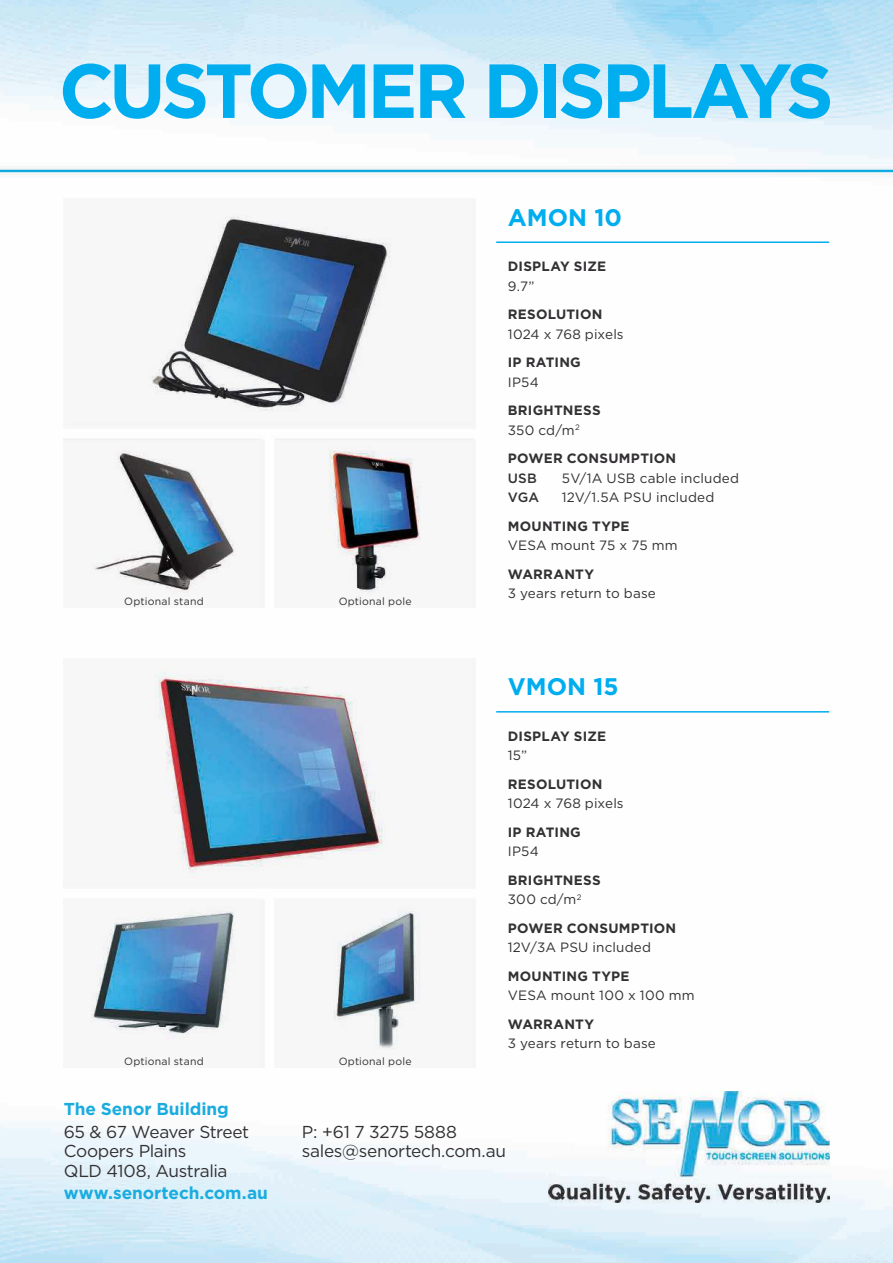
<style>
.page{position:relative;width:893px;height:1263px;background:#fff}
.page>*{position:absolute;margin:0;border:0;box-sizing:border-box;transform-origin:0 0}
.t1{font:700 76.5px "Gotham";letter-spacing:-.06em;color:#00adef}
.t2{font:700 24px "Gotham";color:#00adef}
.t3{font:17.25px/19.5px "Gotham";letter-spacing:-.02em;color:#323032}
.t4{font:700 17.25px "Gotham";letter-spacing:-.005em;color:#1aacdf}
.t5{font:13.5px "Gotham";letter-spacing:.01em;color:#323032}
.t6{font:700 13.5px/19.5px "Gotham";letter-spacing:.02em;color:#323032}
.t7{font:500 13.5px "Gotham";letter-spacing:.01em;color:#323032}
.t8{font:10.5px "Gotham";letter-spacing:.02em;color:#323032}
.s1{font-weight:400}
</style>
<div class="page">
<img style="left:0;top:0;width:893px;height:1263px">
<hr style="left:496px;top:241px;width:333px;height:2px;background:#00adef">
<hr style="left:496px;top:711px;width:333px;height:1px;background:#00adef">
<img style="left:63px;top:199px;width:413px;height:409px">
<img style="left:63px;top:658px;width:413px;height:409px">
<img style="left:549px;top:1091px;width:281px;height:111px">
<h1 class="t1" style="left:59px;top:57px;width:776px">CUSTOMER DISPLAYS</h1>
<p class="t8" style="left:124px;top:597px;width:81px">Optional stand</p>
<p class="t8" style="left:339px;top:596px;width:74px">Optional pole</p>
<h2 class="t2" style="left:508px;top:206px;width:116px">AMON 10</h2>
<p class="t6" style="left:508px;top:257px;width:100px">DISPLAY SIZE</p>
<p class="t5" style="left:508px;top:280px;width:28px">9.7”</p>
<p class="t6" style="left:508px;top:305px;width:96px">RESOLUTION</p>
<p class="t5" style="left:508px;top:328px;width:117px">1024 x 768 pixels</p>
<p class="t6" style="left:508px;top:353px;width:74px">IP RATING</p>
<p class="t5" style="left:508px;top:376px;width:33px">IP54</p>
<p class="t6" style="left:508px;top:401px;width:94px">BRIGHTNESS<br><span class="s1">350 cd/m</span><sup>2</sup></p>
<p class="t6" style="left:508px;top:449px;width:170px">POWER CONSUMPTION</p>
<p class="t7" style="left:508px;top:472px;width:31px">USB</p>
<p class="t5" style="left:562px;top:472px;width:179px">5V/1A USB cable included</p>
<p class="t7" style="left:508px;top:491px;width:33px">VGA</p>
<p class="t5" style="left:562px;top:491px;width:154px">12V/1.5A PSU included</p>
<p class="t6" style="left:508px;top:517px;width:123px">MOUNTING TYPE</p>
<p class="t5" style="left:508px;top:539px;width:171px">VESA mount 75 x 75 mm</p>
<p class="t6" style="left:508px;top:565px;width:88px">WARRANTY</p>
<p class="t5" style="left:508px;top:587px;width:150px">3 years return to base</p>
<h2 class="t2" style="left:508px;top:676px;width:112px">VMON 15</h2>
<p class="t6" style="left:508px;top:727px;width:100px">DISPLAY SIZE</p>
<p class="t5" style="left:508px;top:749px;width:21px">15”</p>
<p class="t6" style="left:508px;top:775px;width:96px">RESOLUTION</p>
<p class="t5" style="left:508px;top:797px;width:117px">1024 x 768 pixels</p>
<p class="t6" style="left:508px;top:823px;width:74px">IP RATING</p>
<p class="t5" style="left:508px;top:845px;width:33px">IP54</p>
<p class="t6" style="left:508px;top:871px;width:94px">BRIGHTNESS<br><span class="s1">300 cd/m</span><sup>2</sup></p>
<p class="t6" style="left:508px;top:919px;width:170px">POWER CONSUMPTION</p>
<p class="t5" style="left:508px;top:941px;width:145px">12V/3A PSU included</p>
<p class="t6" style="left:508px;top:967px;width:123px">MOUNTING TYPE</p>
<p class="t5" style="left:508px;top:989px;width:188px">VESA mount 100 x 100 mm</p>
<p class="t6" style="left:508px;top:1015px;width:88px">WARRANTY</p>
<p class="t5" style="left:508px;top:1037px;width:150px">3 years return to base</p>
<p class="t8" style="left:124px;top:1056px;width:81px">Optional stand</p>
<p class="t8" style="left:339px;top:1056px;width:74px">Optional pole</p>
<p class="t4" style="left:64px;top:1101px;width:167px">The Senor Building</p>
<p class="t3" style="left:64px;top:1123px;width:187px">65 &amp; 67 Weaver Street<br>Coopers Plains<br>QLD 4108, Australia</p>
<p class="t4" style="left:64px;top:1185px;width:206px">www.senortech.com.au</p>
<p class="t3" style="left:302px;top:1123px;width:206px">P: +61 7 3275 5888 sales@senortech.com.au</p>
</div>
